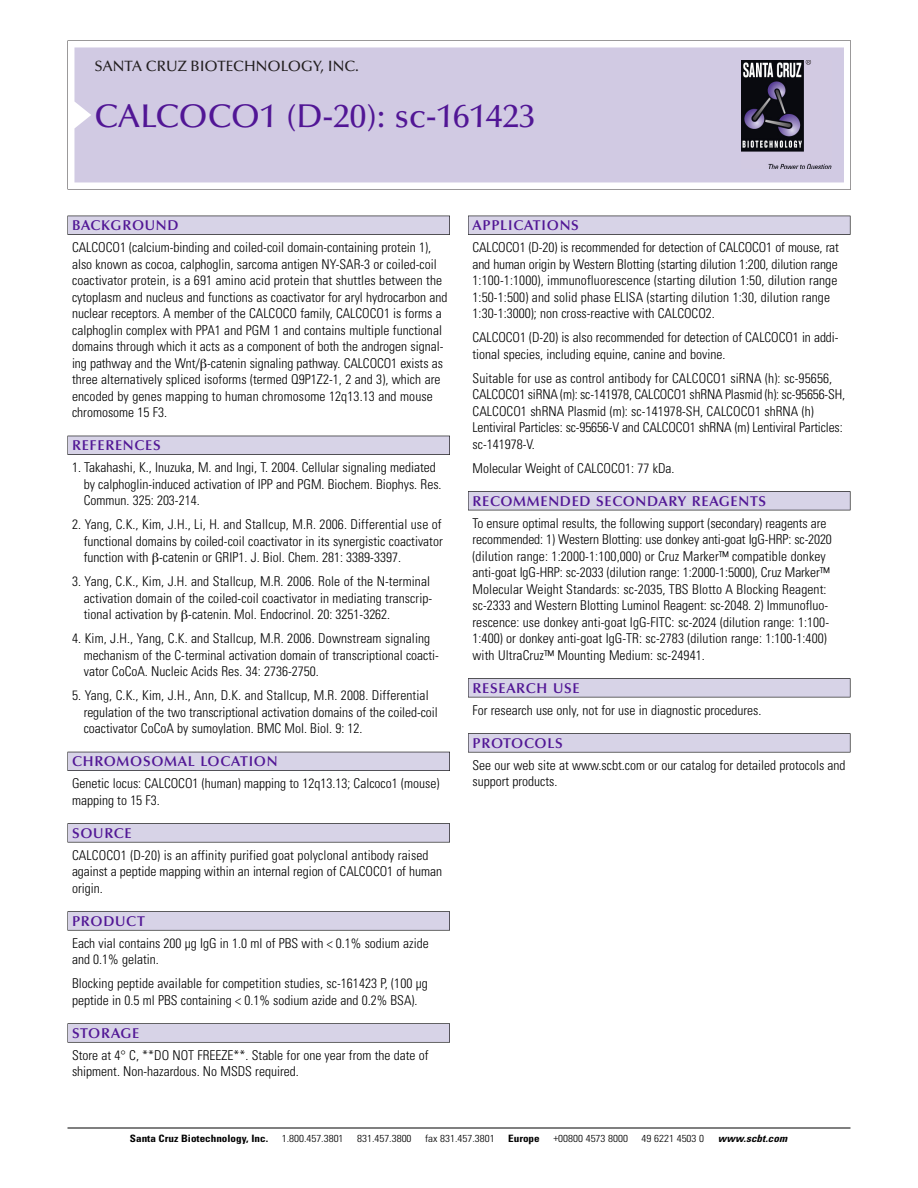
<style>
.page{position:relative;width:918px;height:1188px;background:#fff}
.page>*{position:absolute;margin:0;border:0;box-sizing:border-box;transform-origin:0 0}
.t1{font:500 33px "Optima";color:#511695}
.t2{font:500 15px "Optima";color:#231f20}
.t3{font:600 14.25px "Optima";letter-spacing:.05em;color:#511695}
.t4{font:300 condensed 13.5px/16.5px "Univers";color:#000}
.t5{font:300 condensed 10.2px "Univers";color:#000;scale:1.1 1}
.t6{font:700 condensed 10.2px "Univers";color:#000;scale:1.1 1}
.t7{font:italic 700 condensed 10.2px "Univers";letter-spacing:.005em;color:#000;scale:1.1 1}
</style>
<div class="page">
<svg style="left:68px;top:40px;width:783px;height:149px"></svg>
<div style="left:74px;top:47px;width:770px;height:135px;background:#d1cae3"></div>
<img style="left:741px;top:60px;width:90px;height:108px">
<div style="left:68px;top:216px;width:382px;height:19px;background:#525155"></div>
<div style="left:68px;top:216px;width:381px;height:18px;background:#d7d3e7"></div>
<div style="left:68px;top:436px;width:382px;height:19px;background:#515055"></div>
<div style="left:68px;top:436px;width:381px;height:18px;background:#d7d3e7"></div>
<div style="left:68px;top:752px;width:382px;height:19px;background:#525158"></div>
<div style="left:68px;top:752px;width:381px;height:18px;background:#d7d3e7"></div>
<div style="left:68px;top:823px;width:382px;height:19px;background:#575759"></div>
<div style="left:68px;top:824px;width:381px;height:18px;background:#d7d3e7"></div>
<svg style="left:68px;top:911px;width:382px;height:20px"></svg>
<div style="left:68px;top:912px;width:381px;height:18px;background:#d7d3e7"></div>
<div style="left:68px;top:1023px;width:382px;height:20px;background:#626263"></div>
<div style="left:68px;top:1024px;width:381px;height:18px;background:#d7d3e7"></div>
<div style="left:468px;top:216px;width:382px;height:19px;background:#525155"></div>
<div style="left:468px;top:216px;width:382px;height:18px;background:#d7d3e7"></div>
<div style="left:468px;top:491px;width:382px;height:19px;background:#525155"></div>
<div style="left:468px;top:492px;width:382px;height:18px;background:#d7d3e7"></div>
<div style="left:468px;top:678px;width:382px;height:19px;background:#545357"></div>
<div style="left:468px;top:679px;width:382px;height:18px;background:#d7d3e7"></div>
<div style="left:468px;top:733px;width:382px;height:19px;background:#575759"></div>
<div style="left:468px;top:734px;width:382px;height:18px;background:#d7d3e7"></div>
<hr style="left:68px;top:1128px;width:782px;height:1px;background:#000">
<p class="t2" style="left:94px;top:61px;width:266px">SANTA CRUZ BIOTECHNOLOGY, INC.</p>
<h1 class="t1" style="left:94px;top:103px;width:443px">CALCOCO1 (D-20): sc-161423</h1>
<p class="t3" style="left:72px;top:219px;width:108px">BACKGROUND</p>
<p class="t4" style="left:72px;top:240px;width:377px">CALCOCO1 (calcium-binding and coiled-coil domain-containing protein 1), also known as cocoa, calphoglin, sarcoma antigen NY-SAR-3 or coiled-coil coactivator protein, is a 691 amino acid protein that shuttles between the cytoplasm and nucleus and functions as coactivator for aryl hydrocarbon and nuclear receptors. A member of the CALCOCO family, CALCOCO1 is forms a calphoglin complex with PPA1 and PGM 1 and contains multiple functional domains through which it acts as a component of both the androgen signal&shy;ing pathway and the Wnt/ -catenin signaling pathway. CALCOCO1 exists as three alternatively spliced isoforms (termed Q9P1Z2-1, 2 and 3), which are encoded by genes mapping to human chromosome 12q13.13 and mouse chromosome 15 F3.</p>
<p class="t3" style="left:72px;top:440px;width:90px">REFERENCES</p>
<p class="t4" style="left:84px;top:460px;width:359px;text-indent:-12px">1. Takahashi, K., Inuzuka, M. and Ingi, T. 2004. Cellular signaling mediated by calphoglin-induced activation of IPP and PGM. Biochem. Biophys. Res.<br>Commun. 325: 203-214.</p>
<p class="t4" style="left:84px;top:517px;width:361px;text-align:justify;text-indent:-12px">2. Yang, C.K., Kim, J.H., Li, H. and Stallcup, M.R. 2006. Differential use of functional domains by coiled-coil coactivator in its synergistic coactivator function with -catenin or GRIP1. J. Biol. Chem. 281: 3389-3397.</p>
<p class="t4" style="left:84px;top:574px;width:350px;text-indent:-12px">3. Yang, C.K., Kim, J.H. and Stallcup, M.R. 2006. Role of the N-terminal activation domain of the coiled-coil coactivator in mediating transcrip&shy;tional activation by -catenin. Mol. Endocrinol. 20: 3251-3262.</p>
<p class="t4" style="left:84px;top:631px;width:357px;text-indent:-12px">4. Kim, J.H., Yang, C.K. and Stallcup, M.R. 2006. Downstream signaling mechanism of the C-terminal activation domain of transcriptional coacti&shy;vator CoCoA. Nucleic Acids Res. 34: 2736-2750.</p>
<p class="t4" style="left:84px;top:688px;width:356px;text-indent:-12px">5. Yang, C.K., Kim, J.H., Ann, D.K. and Stallcup, M.R. 2008. Differential regulation of the two transcriptional activation domains of the coiled-coil coactivator CoCoA by sumoylation. BMC Mol. Biol. 9: 12.</p>
<p class="t3" style="left:72px;top:756px;width:207px">CHROMOSOMAL LOCATION</p>
<p class="t4" style="left:72px;top:776px;width:369px">Genetic locus: CALCOCO1 (human) mapping to 12q13.13; Calcoco1 (mouse) mapping to 15 F3.</p>
<p class="t3" style="left:72px;top:827px;width:61px">SOURCE</p>
<p class="t4" style="left:72px;top:848px;width:371px">CALCOCO1 (D-20) is an affinity purified goat polyclonal antibody raised against a peptide mapping within an internal region of CALCOCO1 of human origin.</p>
<p class="t3" style="left:72px;top:915px;width:74px">PRODUCT</p>
<p class="t4" style="left:72px;top:936px;width:358px">Each vial contains 200 µg IgG in 1.0 ml of PBS with &lt; 0.1% sodium azide and 0.1% gelatin.</p>
<p class="t4" style="left:72px;top:976px;width:357px">Blocking peptide available for competition studies, sc-161423 P, (100 µg peptide in 0.5 ml PBS containing &lt; 0.1% sodium azide and 0.2% BSA).</p>
<p class="t3" style="left:72px;top:1027px;width:69px">STORAGE</p>
<p class="t4" style="left:72px;top:1048px;width:358px">Store at 4° C, **DO NOT FREEZE**. Stable for one year from the date of shipment. Non-hazardous. No MSDS required.</p>
<p class="t3" style="left:473px;top:219px;width:108px">APPLICATIONS</p>
<p class="t4" style="left:473px;top:240px;width:368px">CALCOCO1 (D-20) is recommended for detection of CALCOCO1 of mouse, rat and human origin by Western Blotting (starting dilution 1:200, dilution range 1:100-1:1000), immunofluorescence (starting dilution 1:50, dilution range 1:50-1:500) and solid phase ELISA (starting dilution 1:30, dilution range 1:30-1:3000); non cross-reactive with CALCOCO2.</p>
<p class="t4" style="left:473px;top:330px;width:368px">CALCOCO1 (D-20) is also recommended for detection of CALCOCO1 in addi&shy;tional species, including equine, canine and bovine.</p>
<p class="t4" style="left:473px;top:371px;width:374px">Suitable for use as control antibody for CALCOCO1 siRNA (h): sc-95656, CALCOCO1 siRNA (m): sc-141978, CALCOCO1 shRNA Plasmid (h): sc-95656-SH, CALCOCO1 shRNA Plasmid (m): sc-141978-SH, CALCOCO1 shRNA (h)<br>Lentiviral Particles: sc-95656-V and CALCOCO1 shRNA (m) Lentiviral Particles: sc-141978-V.</p>
<p class="t4" style="left:473px;top:461px;width:204px">Molecular Weight of CALCOCO1: 77 kDa.</p>
<p class="t3" style="left:473px;top:495px;width:295px">RECOMMENDED SECONDARY REAGENTS</p>
<p class="t4" style="left:473px;top:516px;width:361px">To ensure optimal results, the following support (secondary) reagents are recommended: 1) Western Blotting: use donkey anti-goat IgG-HRP: sc-2020 (dilution range: 1:2000-1:100,000) or Cruz Marker™ compatible donkey anti-goat IgG-HRP: sc-2033 (dilution range: 1:2000-1:5000), Cruz Marker™ Molecular Weight Standards: sc-2035, TBS Blotto A Blocking Reagent: sc-2333 and Western Blotting Luminol Reagent: sc-2048. 2) Immunofluo&shy;rescence: use donkey anti-goat IgG-FITC: sc-2024 (dilution range: 1:100- 1:400) or donkey anti-goat IgG-TR: sc-2783 (dilution range: 1:100-1:400) with UltraCruz™ Mounting Medium: sc-24941.</p>
<p class="t3" style="left:473px;top:682px;width:109px">RESEARCH USE</p>
<p class="t4" style="left:473px;top:703px;width:290px">For research use only, not for use in diagnostic procedures.</p>
<p class="t3" style="left:473px;top:737px;width:92px">PROTOCOLS</p>
<p class="t4" style="left:473px;top:758px;width:375px">See our web site at www.scbt.com or our catalog for detailed protocols and support products.</p>
<p class="t6" style="left:130px;top:1135px;width:127px">Santa Cruz Biotechnology, Inc.</p>
<p class="t5" style="left:282px;top:1135px;width:58px">1.800.457.3801</p>
<p class="t5" style="left:357px;top:1135px;width:51px">831.457.3800</p>
<p class="t5" style="left:425px;top:1135px;width:65px">fax 831.457.3801</p>
<p class="t6" style="left:508px;top:1135px;width:30px">Europe</p>
<p class="t5" style="left:553px;top:1135px;width:69px">+00800 4573 8000</p>
<p class="t5" style="left:642px;top:1135px;width:58px">49 6221 4503 0</p>
<p class="t7" style="left:718px;top:1135px;width:64px">www.scbt.com</p>
</div>
